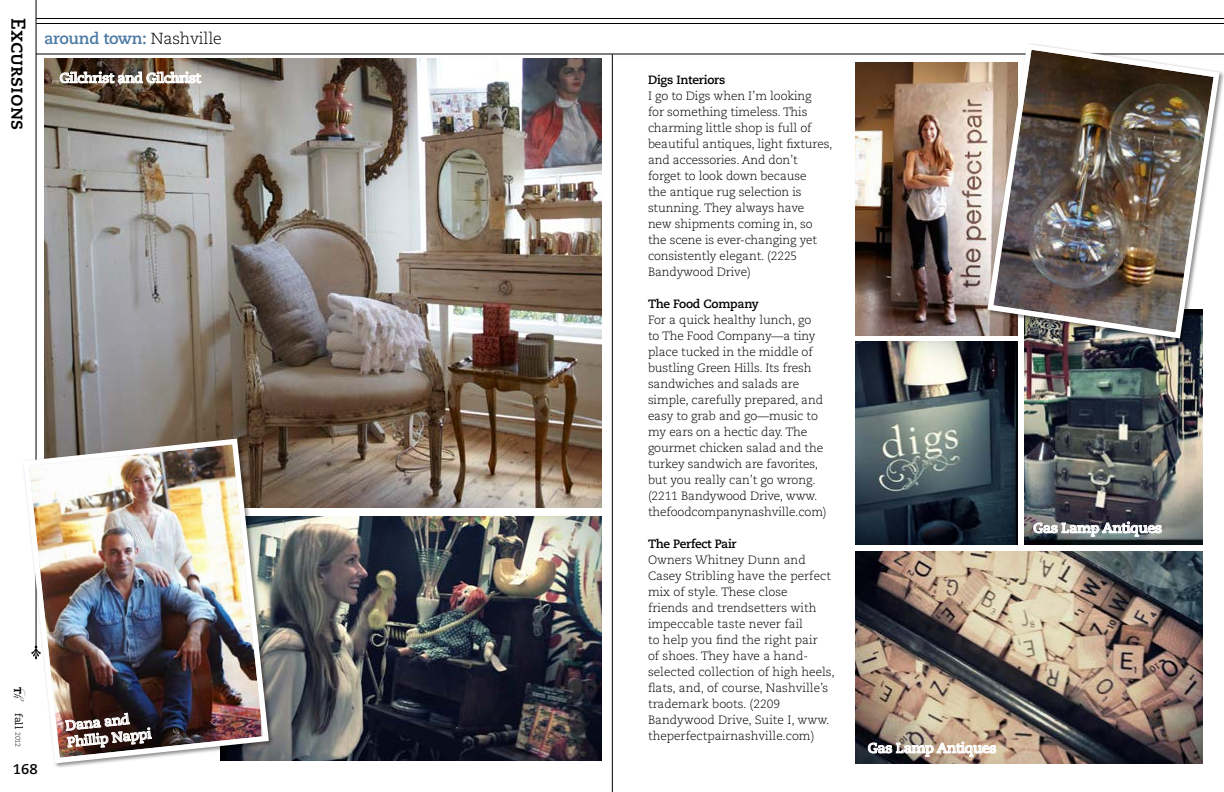
<style>
.page{position:relative;width:1224px;height:792px;background:#fff}
.page>*{position:absolute;margin:0;border:0;box-sizing:border-box;transform-origin:0 0}
.t1{font:700 20px "Caecilia LT Std";color:#000}
.t2{font:700 16px "Caecilia LT Std";color:#4b79a3}
.t3{font:700 14px/16.8px "Caecilia LT Std";letter-spacing:-.03em;color:#fff}
.t4{font:700 14px "Caecilia LT Std";color:#000}
.t5{font:300 12px/16px "Caecilia LT Std";letter-spacing:-.01em;color:#000}
.t6{font:700 12px "Caecilia LT Std";letter-spacing:-.03em;color:#000}
.t7{font:10px "Caecilia LT Std";color:#000}
.s1{font-weight:300;color:#000}
.s2{font-weight:800}
.s3{font-family:"Adios Script Pro";font-size:14px}
.s4{font-weight:300;font-size:7px}
</style>
<div class="page">
<img style="left:856px;top:341px;width:162px;height:204px">
<img style="left:856px;top:63px;width:128px;height:272px">
<img style="left:1025px;top:344px;width:177px;height:201px">
<hr style="left:36px;top:23px;width:1188px;height:1px;background:#000">
<hr style="left:36px;top:18px;width:1188px;height:1px;background:#000">
<div style="left:39px;top:50px;width:1185px;height:11px;background:#000;opacity:.15"></div>
<hr style="left:36px;top:54px;width:1188px;height:1px;background:#000">
<img style="left:984px;top:43px;width:239px;height:298px">
<svg style="left:1034px;top:516px;width:128px;height:20px;background:#7e8085"></svg>
<hr style="left:36px;top:0;width:1px;height:647px;background:#000">
<img style="left:856px;top:552px;width:346px;height:211px">
<hr style="left:612px;top:54px;width:1px;height:738px;background:#000">
<img style="left:44px;top:59px;width:557px;height:448px">
<img style="left:274px;top:516px;width:327px;height:245px">
<img style="left:23px;top:436px;width:249px;height:330px">
<svg style="left:60px;top:66px;width:141px;height:17px;background:#92877e"></svg>
<svg style="left:65px;top:713px;width:87px;height:34px;background:#6c5b58"></svg>
<svg style="left:868px;top:736px;width:128px;height:21px;background:#ac9e92"></svg>
<h1 class="t1" style="left:30px;top:18px;width:113px;rotate:90deg">Excursions</h1>
<h2 class="t2" style="left:44px;top:29px;width:179px">around town: <span class="s1">Nashville</span></h2>
<p class="t3" style="left:60px;top:70px;width:143px">Gilchrist and Gilchrist</p>
<p class="t7" style="left:24px;top:687px;width:62px;rotate:90deg"><span class="s2">T</span><span class="s3">h</span> fall <span class="s4">2012</span></p>
<p class="t3" style="left:65px;top:718px;width:86px;rotate:-6deg">Dana and<br>Phillip Nappi</p>
<p class="t4" style="left:13px;top:761px;width:26px">168</p>
<p class="t6" style="left:648px;top:73px;width:79px">Digs Interiors</p>
<p class="t5" style="left:648px;top:88px;width:186px">I go to Digs when I’m looking<br>for something timeless. This charming little shop is full of beautiful antiques, light fixtures, and accessories. And don’t forget to look down because<br>the antique rug selection is stunning. They always have<br>new shipments coming in, so the scene is ever-changing yet consistently elegant. (2225<br>Bandywood Drive)</p>
<p class="t6" style="left:648px;top:297px;width:112px">The Food Company</p>
<p class="t5" style="left:648px;top:312px;width:180px">For a quick healthy lunch, go<br>to The Food Company—a tiny place tucked in the middle of bustling Green Hills. Its fresh sandwiches and salads are simple, carefully prepared, and easy to grab and go—music to my ears on a hectic day. The gourmet chicken salad and the turkey sandwich are favorites, but you really can’t go wrong. (2211 Bandywood Drive, www. thefoodcompanynashville.com)</p>
<p class="t6" style="left:648px;top:537px;width:90px">The Perfect Pair</p>
<p class="t5" style="left:648px;top:552px;width:188px">Owners Whitney Dunn and<br>Casey Stribling have the perfect mix of style. These close<br>friends and trendsetters with impeccable taste never fail<br>to help you find the right pair<br>of shoes. They have a hand&shy;selected collection of high heels, flats, and, of course, Nashville’s trademark boots. (2209<br>Bandywood Drive, Suite I, www. theperfectpairnashville.com)</p>
<p class="t3" style="left:868px;top:740px;width:130px">Gas Lamp Antiques</p>
<p class="t3" style="left:1033px;top:520px;width:130px">Gas Lamp Antiques</p>
</div>
